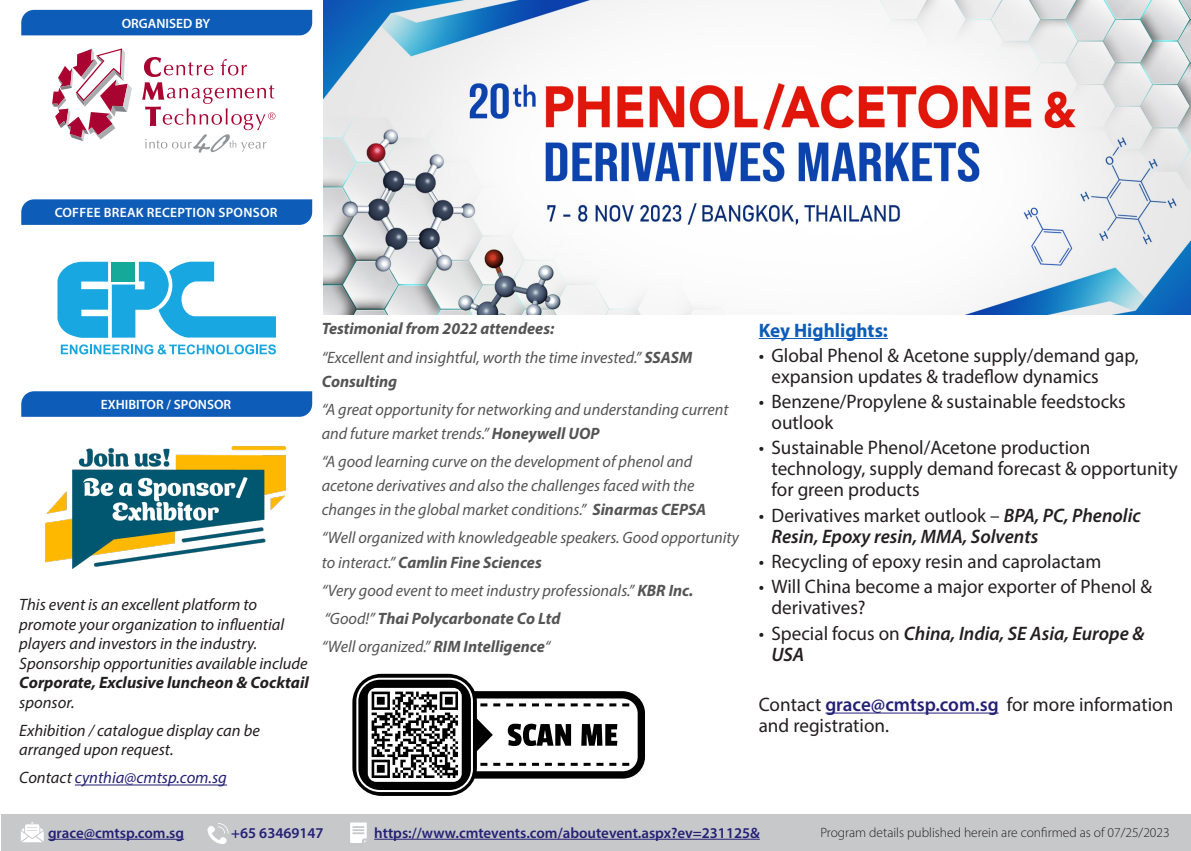
<style>
.page{position:relative;width:1191px;height:851px;background:#fff}
.page>*{position:absolute;margin:0;border:0;box-sizing:border-box;transform-origin:0 0}
.t1{font:19.5px/21px "Myriad Pro";color:#231f20}
.t2{font:italic 600 19.5px/21px "Myriad Pro";color:#231f20}
.t3{font:700 19.5px "Myriad Pro";color:#0d5cb8}
.t4{font:italic 16.5px/24px "Myriad Pro";color:#545454}
.t5{font:italic 16.5px/19.5px "Myriad Pro";color:#231f20}
.t6{font:italic 700 16.5px "Myriad Pro";color:#545454}
.t7{font:italic 16.5px "Myriad Pro";color:#242076}
.t8{font:600 15px "Myriad Pro";color:#242076}
.t9{font:300 13.5px "Myriad Pro";color:#231f20}
.t10{font:600 13.5px "Myriad Pro";color:#fff}
.t11{font:600 13.5px "Myriad Pro";letter-spacing:.02em;color:#fff}
.s1{font-weight:700}
.s2{color:#231f20}
.s3{font-weight:400}
.s4{font-weight:400;font-style:normal}
.s5{font-weight:600;color:#242076}
</style>
<div class="page">
<div style="left:1px;top:814px;width:1190px;height:36px;background:#c7c8ca"></div>
<div style="left:21px;top:10px;width:291px;height:25px;background:#0d5cb8"></div>
<svg style="left:52px;top:48px;width:80px;height:93px"></svg>
<svg style="left:142px;top:57px;width:133px;height:96px"></svg>
<hr style="left:758px;top:338px;width:130px;height:1px;background:#0d5cb8">
<hr style="left:825px;top:712px;width:173px;height:1px;background:#242076">
<hr style="left:48px;top:838px;width:136px;height:1px;background:#242076">
<hr style="left:374px;top:838px;width:386px;height:1px;background:#242076">
<hr style="left:75px;top:784px;width:152px;height:1px;background:#242076">
<svg style="left:21px;top:822px;width:23px;height:20px"></svg>
<svg style="left:207px;top:823px;width:21px;height:21px"></svg>
<svg style="left:350px;top:822px;width:17px;height:20px"></svg>
<img style="left:45px;top:446px;width:241px;height:122px">
<img style="left:323px;top:0;width:868px;height:315px">
<svg style="left:21px;top:391px;width:291px;height:26px;background:#1360b9"></svg>
<svg style="left:21px;top:199px;width:291px;height:26px;background:#1360b9"></svg>
<svg style="left:352px;top:673px;width:293px;height:122px"></svg>
<img style="left:368px;top:687px;width:94px;height:94px">
<svg style="left:57px;top:261px;width:219px;height:77px"></svg>
<svg style="left:61px;top:344px;width:215px;height:10px"></svg>
<p class="t10" style="left:122px;top:15px;width:90px">ORGANISED BY</p>
<p class="t11" style="left:55px;top:204px;width:224px">COFFEE BREAK RECEPTION SPONSOR</p>
<p class="t10" style="left:101px;top:396px;width:132px">EXHIBITOR / SPONSOR</p>
<p class="t5" style="left:19px;top:594px;width:291px">This event is an excellent platform to promote your organization to influential players and investors in the industry.<br>Sponsorship opportunities available include <span class="s1">Corporate, Exclusive luncheon &amp; Cocktail </span>sponsor.</p>
<p class="t5" style="left:19px;top:720px;width:242px">Exhibition / catalogue display can be arranged upon request.</p>
<p class="t7" style="left:19px;top:767px;width:209px"><span class="s2">Contact</span> cynthia@cmtsp.com.sg</p>
<p class="t6" style="left:322px;top:318px;width:234px">Testimonial from 2022 attendees:</p>
<p class="t4" style="left:322px;top:345px;width:372px">“Excellent and insightful, worth the time invested.” <span class="s1">SSASM<br>Consulting</span></p>
<p class="t4" style="left:322px;top:397px;width:408px">“A great opportunity for networking and understanding current and future market trends.” <span class="s1">Honeywell UOP</span></p>
<p class="t4" style="left:322px;top:449px;width:386px">“A good learning curve on the development of phenol and acetone derivatives and also the challenges faced with the changes in the global market conditions.” <span class="s1">Sinarmas CEPSA</span></p>
<p class="t4" style="left:322px;top:525px;width:419px">“Well organized with knowledgeable speakers. Good opportunity to interact.” <span class="s1">Camlin Fine Sciences</span></p>
<p class="t4" style="left:322px;top:578px;width:373px">“Very good event to meet industry professionals.” <span class="s1">KBR Inc.</span></p>
<p class="t6" style="left:325px;top:607px;width:237px"><span class="s3">“Good!”</span> Thai Polycarbonate Co Ltd</p>
<p class="t4" style="left:322px;top:634px;width:230px">“Well organized.” <span class="s1">RIM Intelligence</span>“</p>
<p class="t3" style="left:758px;top:317px;width:131px">Key Highlights:</p>
<p class="t1" style="left:771px;top:344px;width:369px;text-indent:-13px">• Global Phenol &amp; Acetone supply/demand gap, expansion updates &amp; tradeflow dynamics</p>
<p class="t1" style="left:771px;top:390px;width:356px;text-indent:-13px">• Benzene/Propylene &amp; sustainable feedstocks outlook</p>
<p class="t1" style="left:771px;top:437px;width:407px;text-indent:-13px">• Sustainable Phenol/Acetone production technology, supply demand forecast &amp; opportunity for green products</p>
<p class="t2" style="left:771px;top:504px;width:370px;text-indent:-13px"><span class="s4">• Derivatives market outlook –</span> BPA, PC, Phenolic<br>Resin, Epoxy resin, MMA, Solvents</p>
<p class="t1" style="left:758px;top:550px;width:344px">• Recycling of epoxy resin and caprolactam</p>
<p class="t1" style="left:771px;top:576px;width:382px;text-indent:-13px">• Will China become a major exporter of Phenol &amp; derivatives?</p>
<p class="t2" style="left:771px;top:622px;width:374px;text-indent:-13px"><span class="s4">• Special focus on</span> China, India, SE Asia, Europe &amp;<br>USA</p>
<p class="t1" style="left:758px;top:693px;width:416px">Contact <span class="s5">grace@cmtsp.com.sg</span> for more information and registration.</p>
<p class="t8" style="left:48px;top:823px;width:137px">grace@cmtsp.com.sg</p>
<p class="t8" style="left:231px;top:823px;width:94px">+65 63469147</p>
<p class="t8" style="left:374px;top:823px;width:387px">https://www.cmtevents.com/aboutevent.aspx?ev=231125&amp;</p>
<p class="t9" style="left:820px;top:824px;width:351px">Program details published herein are confirmed as of 07/25/2023</p>
</div>
